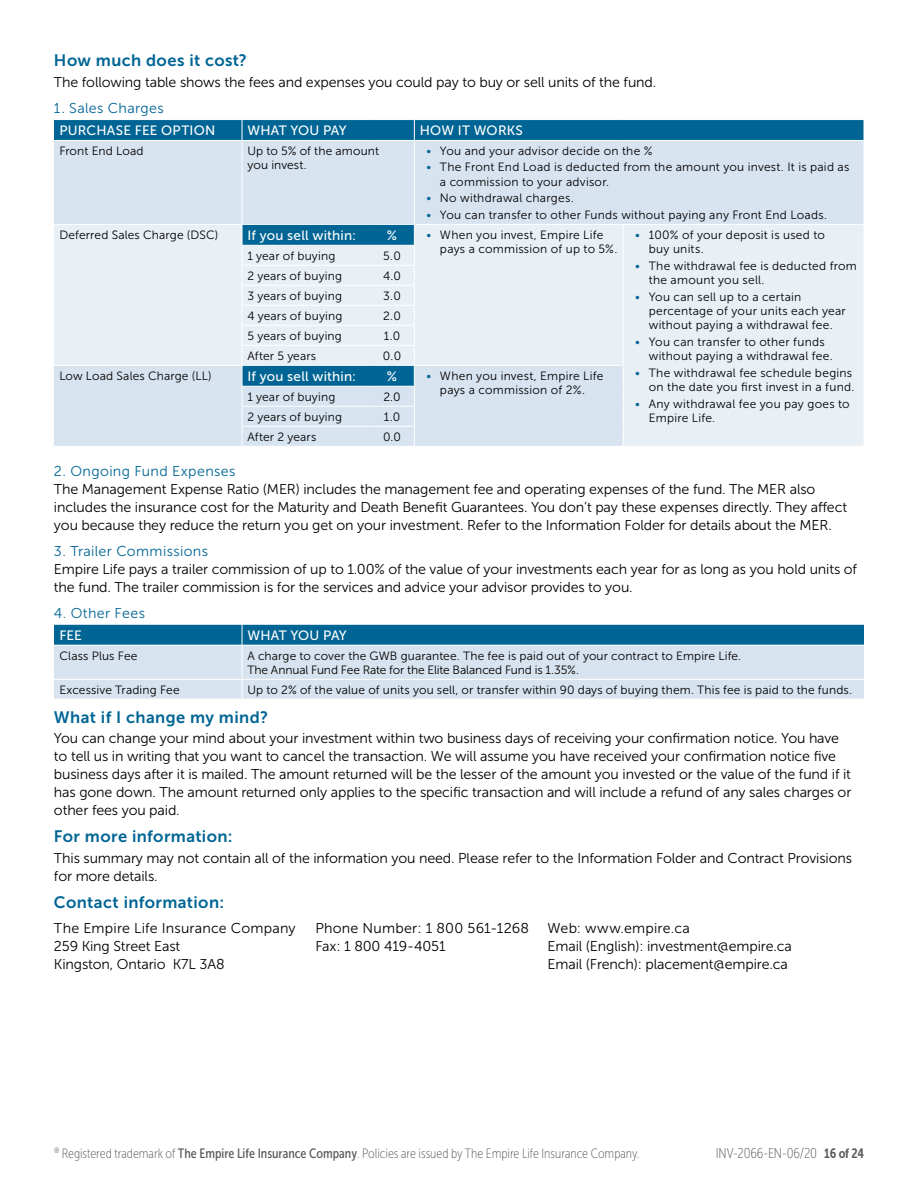
<style>
.page{position:relative;width:918px;height:1188px;background:#fff}
.page>*{position:absolute;margin:0;border:0;box-sizing:border-box;transform-origin:0 0}
.Heading_1{font:16.5px "Museo Sans 700";letter-spacing:.025em;color:#006594}
.Body_Text{font:14.25px/18px "Museo Sans 300";letter-spacing:-.01em;color:#000}
.Body_Text-2{font:14.25px "Museo Sans 300";letter-spacing:.015em;color:#000}
.Heading_2{font:14.25px "Museo Sans 300";letter-spacing:.025em;color:#006594}
.t1{font:14.1px "Museo Sans Cond 100";letter-spacing:-.01em;color:#58595b}
.t2{font:13.5px "Museo Sans Cond 100";color:#58595b}
.Cell_Head_White_Left{font:13.5px "Museo Sans 500";letter-spacing:.015em;color:#fff}
.Cell_Head_White_Left-2{font:13.5px "Museo Sans 500";letter-spacing:-.02em;color:#fff}
.Cell_Bullet_Text_9pt{font:12px/14.4px "Museo Sans 300";letter-spacing:.02em;color:#000}
.Cell_Body_9pt_Left{font:12px/14.4px "Museo Sans 300";letter-spacing:.01em;color:#000}
.s1{color:#006594}
.s2{font-family:"Museo Sans Cond 500"}
.s3{font-family:"Museo Sans Cond 700";font-size:13.5px}
</style>
<div class="page">
<div style="left:54px;top:141px;width:810px;height:83px;background:#d7e3ef"></div>
<svg style="left:54px;top:225px;width:810px;height:221px;background:#e4ecf3"></svg>
<div style="left:54px;top:120px;width:810px;height:20px;background:#006594"></div>
<hr style="left:242px;top:141px;width:1px;height:83px;background:#fff">
<hr style="left:414px;top:141px;width:1px;height:83px;background:#fff">
<hr style="left:54px;top:365px;width:188px;height:1px;background:#fff">
<hr style="left:414px;top:365px;width:209px;height:1px;background:#fff">
<svg style="left:623px;top:225px;width:1px;height:221px"></svg>
<svg style="left:242px;top:224px;width:173px;height:222px;background:#bbd4e2"></svg>
<div style="left:54px;top:646px;width:810px;height:53px;background:#d7e3ef"></div>
<svg style="left:54px;top:624px;width:810px;height:21px;background:#0e6d99"></svg>
<hr style="left:54px;top:679px;width:188px;height:1px;background:#fff">
<hr style="left:242px;top:679px;width:622px;height:1px;background:#fff">
<hr style="left:242px;top:645px;width:1px;height:34px;background:#fff">
<svg style="left:242px;top:680px;width:1px;height:19px"></svg>
<p class="Heading_1" style="left:54px;top:51px;width:194px">How much does it cost?</p>
<p class="Body_Text" style="left:54px;top:73px;width:604px">The following table shows the fees and expenses you could pay to buy or sell units of the fund.</p>
<p class="Heading_2" style="left:54px;top:101px;width:111px">1. Sales Charges</p>
<p class="Cell_Head_White_Left" style="left:59px;top:123px;width:157px">PURCHASE FEE OPTION</p>
<p class="Cell_Head_White_Left-2" style="left:247px;top:123px;width:101px">WHAT YOU PAY</p>
<p class="Cell_Head_White_Left" style="left:420px;top:123px;width:105px">HOW IT WORKS</p>
<p class="Cell_Body_9pt_Left" style="left:59px;top:144px;width:86px">Front End Load</p>
<p class="Cell_Body_9pt_Left" style="left:247px;top:144px;width:133px">Up to 5% of the amount you invest.</p>
<p class="Cell_Bullet_Text_9pt" style="left:426px;top:144px;width:228px"><span class="s1">•</span> You and your advisor decide on the %</p>
<p class="Cell_Bullet_Text_9pt" style="left:440px;top:160px;width:411px;text-indent:-14px"><span class="s1">•</span> The Front End Load is deducted from the amount you invest. It is paid as a commission to your advisor.</p>
<p class="Cell_Bullet_Text_9pt" style="left:426px;top:191px;width:149px"><span class="s1">•</span> No withdrawal charges.</p>
<p class="Cell_Bullet_Text_9pt" style="left:426px;top:208px;width:402px"><span class="s1">•</span> You can transfer to other Funds without paying any Front End Loads.</p>
<p class="Cell_Body_9pt_Left" style="left:59px;top:228px;width:160px">Deferred Sales Charge (DSC)</p>
<p class="Cell_Head_White_Left" style="left:247px;top:228px;width:110px">If you sell within:</p>
<p class="Cell_Head_White_Left" style="left:387px;top:228px;width:12px">%</p>
<p class="Cell_Bullet_Text_9pt" style="left:440px;top:228px;width:179px;text-indent:-14px"><span class="s1">•</span> When you invest, Empire Life pays a commission of up to 5%.</p>
<p class="Cell_Bullet_Text_9pt" style="left:649px;top:228px;width:178px;text-indent:-14px"><span class="s1">•</span> 100% of your deposit is used to buy units.</p>
<p class="Cell_Bullet_Text_9pt" style="left:649px;top:258px;width:210px;text-indent:-14px"><span class="s1">•</span> The withdrawal fee is deducted from the amount you sell.</p>
<p class="Cell_Bullet_Text_9pt" style="left:649px;top:289px;width:198px;text-indent:-14px"><span class="s1">•</span> You can sell up to a certain percentage of your units each year without paying a withdrawal fee.</p>
<p class="Cell_Bullet_Text_9pt" style="left:649px;top:335px;width:185px;text-indent:-14px"><span class="s1">•</span> You can transfer to other funds without paying a withdrawal fee.</p>
<p class="Cell_Bullet_Text_9pt" style="left:635px;top:366px;width:221px;text-align:right"><span class="s1">•</span> The withdrawal fee schedule begins on the date you first invest in a fund.</p>
<p class="Cell_Bullet_Text_9pt" style="left:649px;top:397px;width:202px;text-indent:-14px"><span class="s1">•</span> Any withdrawal fee you pay goes to<br>Empire Life.</p>
<p class="Cell_Body_9pt_Left" style="left:247px;top:248px;width:89px">1 year of buying</p>
<p class="Cell_Body_9pt_Left" style="left:383px;top:248px;width:19px">5.0</p>
<p class="Cell_Body_9pt_Left" style="left:247px;top:268px;width:96px">2 years of buying</p>
<p class="Cell_Body_9pt_Left" style="left:383px;top:268px;width:20px">4.0</p>
<p class="Cell_Body_9pt_Left" style="left:247px;top:288px;width:96px">3 years of buying</p>
<p class="Cell_Body_9pt_Left" style="left:383px;top:288px;width:19px">3.0</p>
<p class="Cell_Body_9pt_Left" style="left:247px;top:308px;width:96px">4 years of buying</p>
<p class="Cell_Body_9pt_Left" style="left:383px;top:308px;width:19px">2.0</p>
<p class="Cell_Body_9pt_Left" style="left:247px;top:328px;width:96px">5 years of buying</p>
<p class="Cell_Body_9pt_Left" style="left:384px;top:328px;width:18px">1.0</p>
<p class="Cell_Body_9pt_Left" style="left:247px;top:348px;width:70px">After 5 years</p>
<p class="Cell_Body_9pt_Left" style="left:383px;top:348px;width:20px">0.0</p>
<p class="Cell_Body_9pt_Left" style="left:59px;top:368px;width:154px">Low Load Sales Charge (LL)</p>
<p class="Cell_Head_White_Left" style="left:247px;top:369px;width:110px">If you sell within:</p>
<p class="Cell_Head_White_Left" style="left:387px;top:369px;width:12px">%</p>
<p class="Cell_Bullet_Text_9pt" style="left:426px;top:368px;width:178px;text-align:center"><span class="s1">•</span> When you invest, Empire Life pays a commission of 2%.</p>
<p class="Cell_Body_9pt_Left" style="left:247px;top:389px;width:89px">1 year of buying</p>
<p class="Cell_Body_9pt_Left" style="left:383px;top:389px;width:19px">2.0</p>
<p class="Cell_Body_9pt_Left" style="left:247px;top:409px;width:96px">2 years of buying</p>
<p class="Cell_Body_9pt_Left" style="left:384px;top:409px;width:18px">1.0</p>
<p class="Cell_Body_9pt_Left" style="left:247px;top:429px;width:70px">After 2 years</p>
<p class="Cell_Body_9pt_Left" style="left:383px;top:429px;width:20px">0.0</p>
<p class="Heading_2" style="left:54px;top:463px;width:183px">2. Ongoing Fund Expenses</p>
<p class="Body_Text" style="left:54px;top:480px;width:795px">The Management Expense Ratio (MER) includes the management fee and operating expenses of the fund. The MER also includes the insurance cost for the Maturity and Death Benefit Guarantees. You don’t pay these expenses directly. They affect you because they reduce the return you get on your investment. Refer to the Information Folder for details about the MER.</p>
<p class="Heading_2" style="left:54px;top:543px;width:156px">3. Trailer Commissions</p>
<p class="Body_Text" style="left:54px;top:560px;width:805px">Empire Life pays a trailer commission of up to 1.00% of the value of your investments each year for as long as you hold units of the fund. The trailer commission is for the services and advice your advisor provides to you.</p>
<p class="Heading_2" style="left:54px;top:605px;width:93px">4. Other Fees</p>
<p class="Cell_Head_White_Left" style="left:59px;top:628px;width:24px">FEE</p>
<p class="Cell_Head_White_Left-2" style="left:247px;top:628px;width:101px">WHAT YOU PAY</p>
<p class="Cell_Body_9pt_Left" style="left:59px;top:648px;width:80px">Class Plus Fee</p>
<p class="Cell_Body_9pt_Left" style="left:247px;top:648px;width:495px">A charge to cover the GWB guarantee. The fee is paid out of your contract to Empire Life.<br>The Annual Fund Fee Rate for the Elite Balanced Fund is 1.35%.</p>
<p class="Cell_Body_9pt_Left" style="left:59px;top:683px;width:122px">Excessive Trading Fee</p>
<p class="Cell_Body_9pt_Left" style="left:247px;top:683px;width:606px">Up to 2% of the value of units you sell, or transfer within 90 days of buying them. This fee is paid to the funds.</p>
<p class="Heading_1" style="left:54px;top:708px;width:216px">What if I change my mind?</p>
<p class="Body_Text" style="left:54px;top:730px;width:799px">You can change your mind about your investment within two business days of receiving your confirmation notice. You have to tell us in writing that you want to cancel the transaction. We will assume you have received your confirmation notice five business days after it is mailed. The amount returned will be the lesser of the amount you invested or the value of the fund if it has gone down. The amount returned only applies to the specific transaction and will include a refund of any sales charges or other fees you paid.</p>
<p class="Heading_1" style="left:54px;top:827px;width:180px">For more information:</p>
<p class="Body_Text" style="left:54px;top:849px;width:800px">This summary may not contain all of the information you need. Please refer to the Information Folder and Contract Provisions for more details.</p>
<p class="Heading_1" style="left:54px;top:893px;width:172px">Contact information:</p>
<p class="Body_Text-2" style="left:54px;top:920px;width:243px">The Empire Life Insurance Company</p>
<p class="Body_Text" style="left:54px;top:937px;width:128px">259 King Street East</p>
<p class="Body_Text" style="left:54px;top:955px;width:172px">Kingston, Ontario K7L 3A8</p>
<p class="Body_Text-2" style="left:315px;top:920px;width:215px">Phone Number: 1 800 561-1268</p>
<p class="Body_Text" style="left:315px;top:937px;width:132px">Fax: 1 800 419-4051</p>
<p class="Body_Text-2" style="left:548px;top:920px;width:144px">Web: www.empire.ca</p>
<p class="Body_Text" style="left:548px;top:937px;width:246px">Email (English): investment@empire.ca</p>
<p class="Body_Text" style="left:548px;top:955px;width:242px">Email (French): placement@empire.ca</p>
<p class="t2" style="left:54px;top:1146px;width:587px"><sup>®</sup> Registered trademark of <span class="s2">The Empire Life Insurance Company</span>. Policies are issued by The Empire Life Insurance Company.</p>
<p class="t1" style="left:716px;top:1146px;width:150px">INV-2066-EN-06/20 <span class="s3">16 of 24</span></p>
</div>
